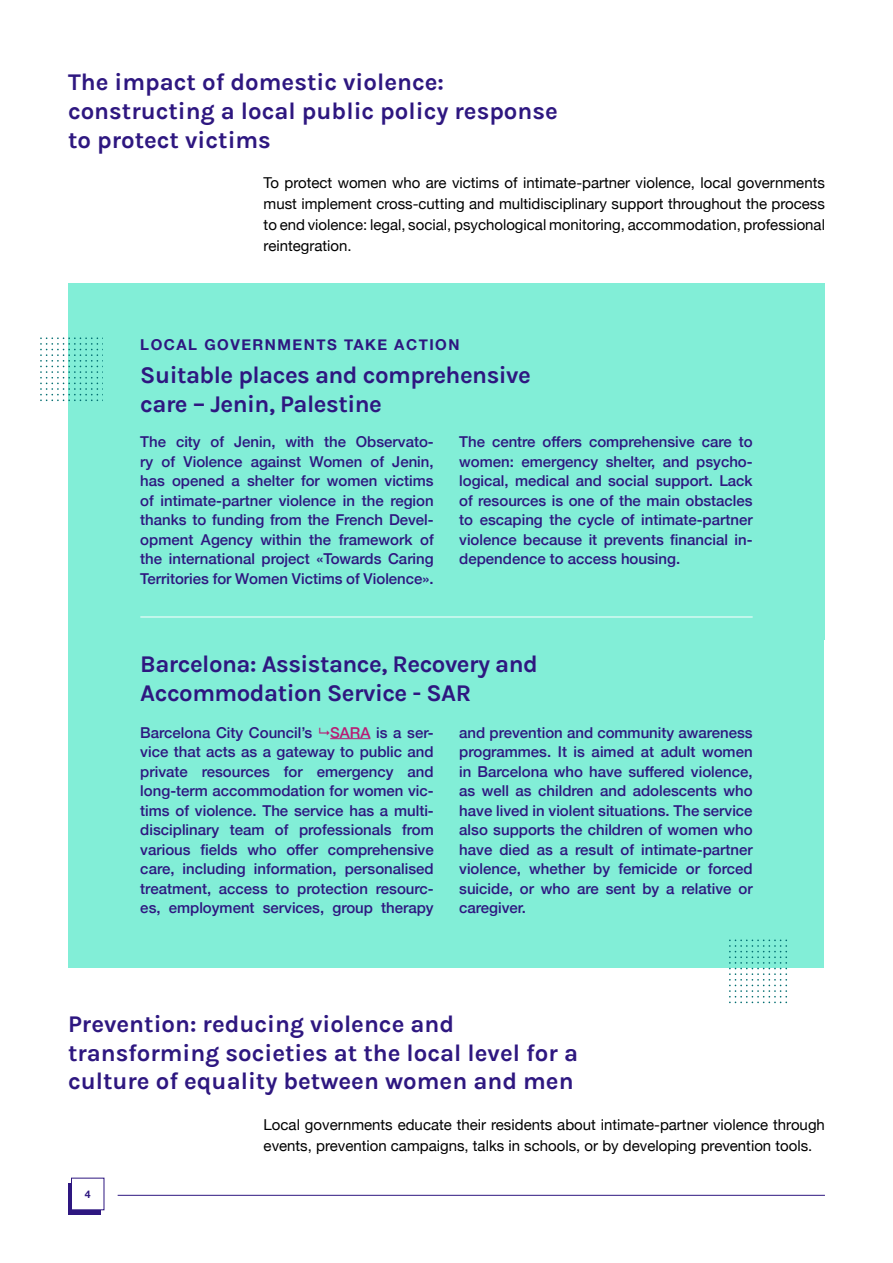
<style>
.page{position:relative;width:893px;height:1263px;background:#fff}
.page>*{position:absolute;margin:0;border:0;box-sizing:border-box;transform-origin:0 0}
.t1{font:24px/28.8px "Karla";color:#2e1780}
.t2{font:24px/28.8px "Karla";letter-spacing:-.02em;color:#2e1780}
.t3{font:500 15px/19.5px "Helvetica Neue";color:#2e1780;text-align:justify}
.t4{font:15px/21px "Helvetica Neue";color:#000;text-align:justify}
.t5{font:700 15px "Helvetica Neue";letter-spacing:.1em;color:#2e1780}
.t6{font:700 10.5px "Helvetica Neue";color:#2e1780}
.s1{color:#b81d74}
</style>
<div class="page">
<div style="left:68px;top:1183px;width:33px;height:31px;background:#2e1780"></div>
<div style="left:71px;top:1178px;width:33px;height:32px;background:#fff"></div>
<hr style="left:118px;top:1195px;width:707px;height:1px;background:#2e1780">
<div style="left:69px;top:283px;width:756px;height:356px;background:#82eed7"></div>
<svg style="left:40px;top:338px;width:58px;height:63px"></svg>
<div style="left:69px;top:639px;width:755px;height:329px;background:#82eed7"></div>
<hr style="left:330px;top:738px;width:40px;height:1px;background:#b81d74">
<svg style="left:729px;top:940px;width:58px;height:63px"></svg>
<hr style="left:140px;top:617px;width:613px;height:1px;background:#fff">
<h1 class="t1" style="left:68px;top:67px;width:491px">The impact of domestic violence: constructing a local public policy response to protect victims</h1>
<p class="t4" style="left:264px;top:173px;width:563px">To protect women who are victims of intimate-partner violence, local governments must implement cross-cutting and multidisciplinary support throughout the process to end violence: legal, social, psychological monitoring, accommodation, professional reintegration.</p>
<p class="t5" style="left:140px;top:333px;width:321px">LOCAL GOVERNMENTS TAKE ACTION</p>
<h1 class="t2" style="left:140px;top:360px;width:392px">Suitable places and comprehensive care – Jenin, Palestine</h1>
<p class="t3" style="left:140px;top:431px;width:295px">The city of Jenin, with the Observato&shy;ry of Violence against Women of Jenin, has opened a shelter for women victims of intimate-partner violence in the region thanks to funding from the French Devel&shy;opment Agency within the framework of the international project «Towards Caring Territories for Women Victims of Violence».</p>
<p class="t3" style="left:459px;top:431px;width:295px">The centre offers comprehensive care to women: emergency shelter, and psycho&shy;logical, medical and social support. Lack of resources is one of the main obstacles to escaping the cycle of intimate-partner violence because it prevents financial in&shy;dependence to access housing.</p>
<h1 class="t2" style="left:140px;top:649px;width:399px">Barcelona: Assistance, Recovery and<br>Accommodation Service - SAR</h1>
<p class="t3" style="left:140px;top:721px;width:295px">Barcelona City Council’s <span class="s1">SARA</span> is a ser&shy;vice that acts as a gateway to public and private resources for emergency and long-term accommodation for women vic&shy;tims of violence. The service has a multi&shy;disciplinary team of professionals from various fields who offer comprehensive care, including information, personalised treatment, access to protection resourc&shy;es, employment services, group therapy</p>
<p class="t3" style="left:459px;top:721px;width:295px">and prevention and community awareness programmes. It is aimed at adult women in Barcelona who have suffered violence, as well as children and adolescents who have lived in violent situations. The service also supports the children of women who have died as a result of intimate-partner violence, whether by femicide or forced suicide, or who are sent by a relative or caregiver.</p>
<h1 class="t1" style="left:68px;top:1009px;width:511px">Prevention: reducing violence and transforming societies at the local level for a culture of equality between women and men</h1>
<p class="t4" style="left:264px;top:1114px;width:563px">Local governments educate their residents about intimate-partner violence through events, prevention campaigns, talks in schools, or by developing prevention tools.</p>
<p class="t6" style="left:85px;top:1186px;width:7px">4</p>
</div>
